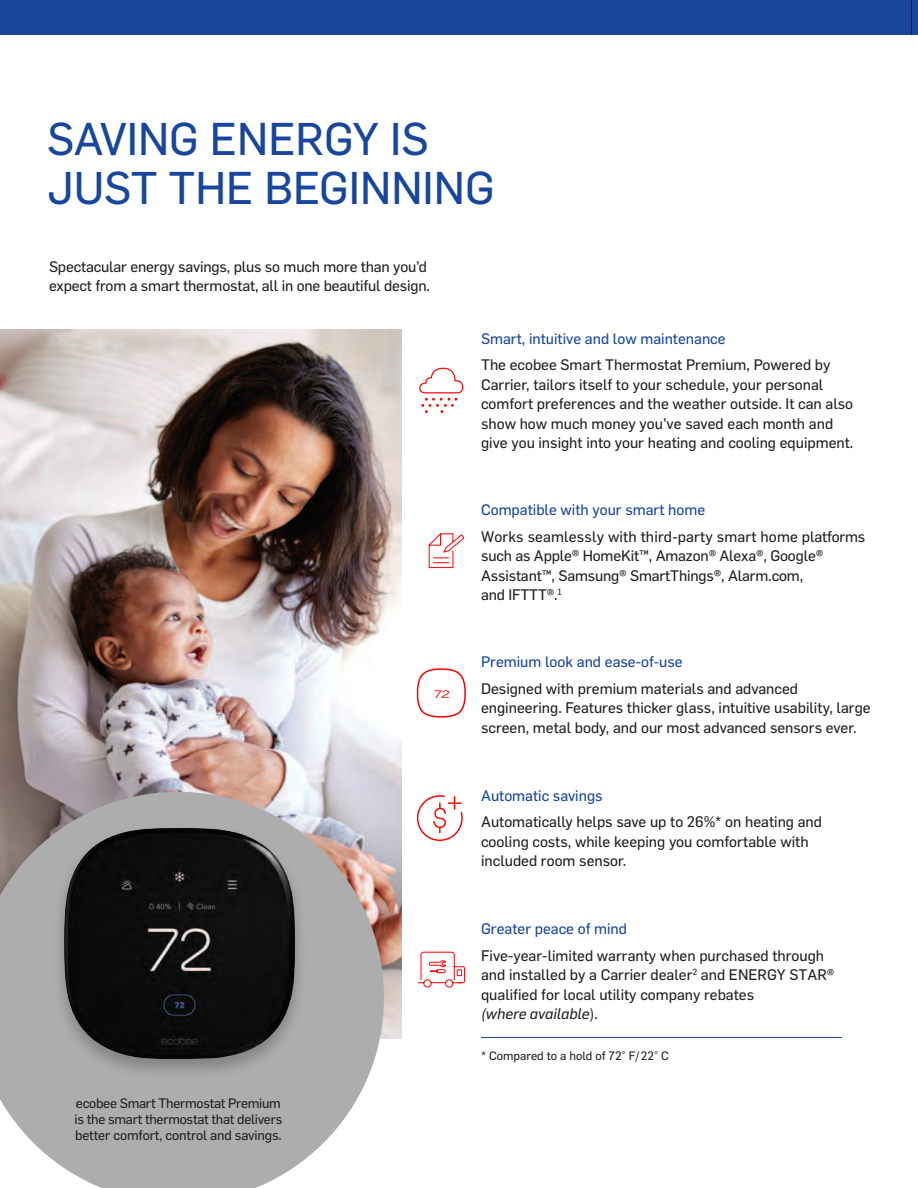
<style>
.page{position:relative;width:918px;height:1188px;background:#fff}
.page>*{position:absolute;margin:0;border:0;box-sizing:border-box;transform-origin:0 0}
.t1{font:45px/49.5px "Flama Basic";color:#18469d}
.t2{font:15px/19.5px "Flama Basic";color:#231f20}
.t3{font:15px "Flama Basic";color:#18469d}
.t4{font:13.5px/16.2px "Flama Basic";letter-spacing:-.01em;color:#231f20;text-align:justify}
.t5{font:12px "Flama Basic";color:#231f20}
.t6{font:10.35px "News Gothic";color:#f00;scale:1.45 1}
.s1{font-style:italic}
</style>
<div class="page">
<img style="left:0;top:330px;width:401px;height:708px">
<div style="left:0;top:0;width:911px;height:35px;background:#18469d"></div>
<div style="left:911px;top:0;width:7px;height:35px;background:#18469d"></div>
<svg style="left:419px;top:367px;width:45px;height:46px"></svg>
<svg style="left:417px;top:668px;width:49px;height:50px"></svg>
<svg style="left:416px;top:795px;width:47px;height:46px"></svg>
<svg style="left:428px;top:533px;width:37px;height:35px"></svg>
<svg style="left:417px;top:951px;width:48px;height:37px"></svg>
<hr style="left:481px;top:1037px;width:361px;height:1px;background:#18469d">
<svg style="left:0;top:792px;width:384px;height:396px;background:#b8b4b4"></svg>
<div style="left:51px;top:824px;width:257px;height:257px;background:#231f20;opacity:.3"></div>
<img style="left:64px;top:828px;width:231px;height:232px">
<h1 class="t1" style="left:47px;top:117px;width:449px">SAVING ENERGY IS<br>JUST THE BEGINNING</h1>
<p class="t2" style="left:49px;top:258px;width:383px">Spectacular energy savings, plus so much more than you’d expect from a smart thermostat, all in one beautiful design.</p>
<p class="t6" style="left:433px;top:688px;width:13px">72</p>
<p class="t4" style="left:75px;top:1096px;width:209px">ecobee Smart Thermostat Premium is the smart thermostat that delivers better comfort, control and savings.</p>
<p class="t3" style="left:481px;top:333px;width:246px">Smart, intuitive and low maintenance</p>
<p class="t2" style="left:481px;top:356px;width:374px">The ecobee Smart Thermostat Premium, Powered by Carrier, tailors itself to your schedule, your personal comfort preferences and the weather outside. It can also show how much money you’ve saved each month and give you insight into your heating and cooling equipment.</p>
<p class="t3" style="left:481px;top:504px;width:226px">Compatible with your smart home</p>
<p class="t2" style="left:481px;top:528px;width:386px">Works seamlessly with third-party smart home platforms such as Apple® HomeKit™, Amazon® Alexa®, Google® Assistant™, Samsung® SmartThings®, Alarm.com,<br>and IFTTT®.<sup>1</sup></p>
<p class="t3" style="left:481px;top:656px;width:203px">Premium look and ease-of-use</p>
<p class="t2" style="left:481px;top:680px;width:391px">Designed with premium materials and advanced engineering. Features thicker glass, intuitive usability, large screen, metal body, and our most advanced sensors ever.</p>
<p class="t3" style="left:481px;top:790px;width:123px">Automatic savings</p>
<p class="t2" style="left:481px;top:813px;width:343px">Automatically helps save up to 26%* on heating and cooling costs, while keeping you comfortable with included room sensor.</p>
<p class="t3" style="left:481px;top:923px;width:147px">Greater peace of mind</p>
<p class="t2" style="left:481px;top:947px;width:355px">Five-year-limited warranty when purchased through and installed by a Carrier dealer<sup>2</sup> and ENERGY STAR® qualified for local utility company rebates<br><span class="s1">(where available</span>).</p>
<p class="t5" style="left:481px;top:1051px;width:189px">* Compared to a hold of 72° F/22° C</p>
</div>
